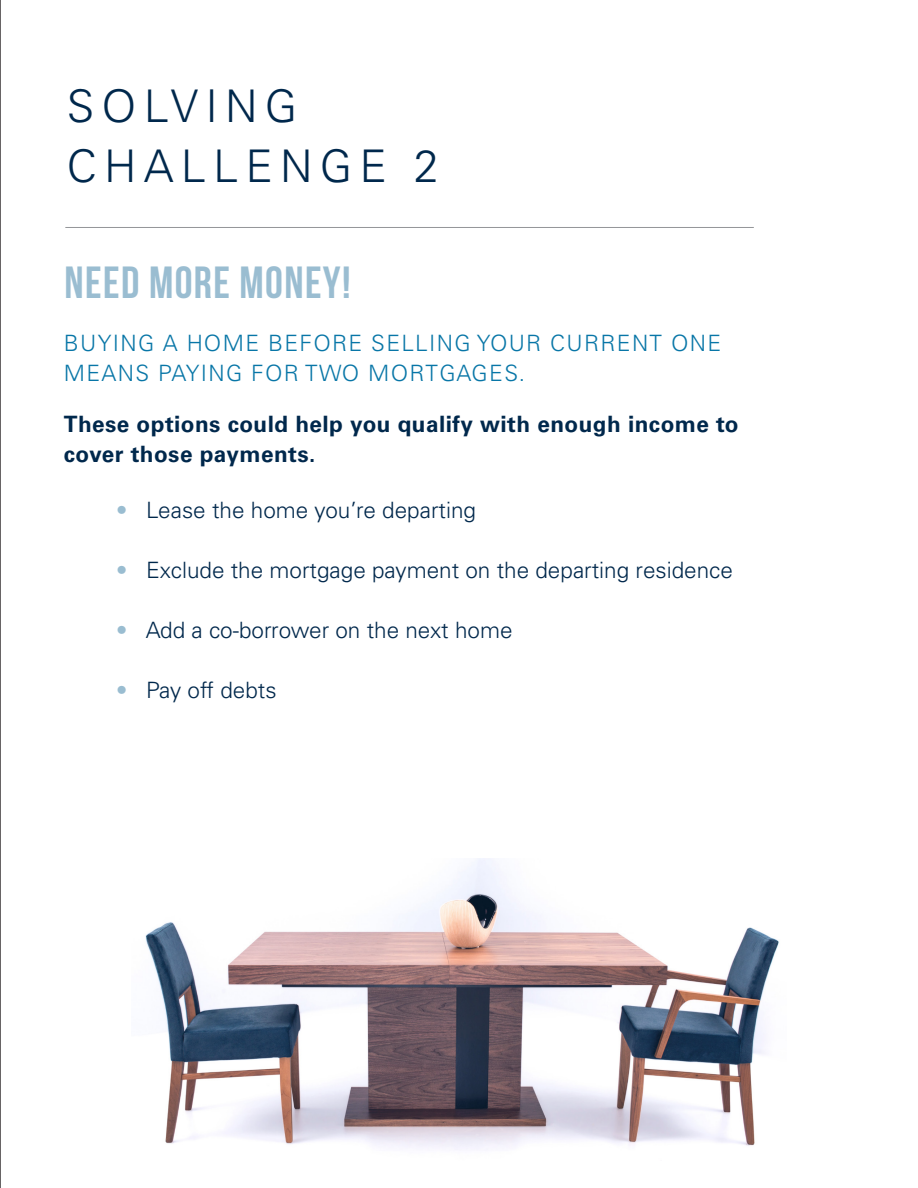
<style>
.page{position:relative;width:918px;height:1188px;background:#fff}
.page>*{position:absolute;margin:0;border:0;box-sizing:border-box;transform-origin:0 0}
.t1{font:300 45px/60px "Univers LT Std";letter-spacing:.16em;color:#00284c}
.t2{font:45px "Bebas Neue";letter-spacing:.03em;color:#9abdd1}
.t3{font:300 22.5px "Univers LT Std";color:#00284c}
.t4{font:700 22.5px/30px "Univers LT Std";letter-spacing:.02em;color:#00284c}
.t5{font:300 22.5px/30px "Univers LT Std";letter-spacing:.06em;color:#0876a7}
.s1{color:#9abdd1}
</style>
<div class="page">
<svg style="left:145px;top:865px;width:634px;height:285px"></svg>
<hr style="left:65px;top:227px;width:689px;height:1px;background:#939598">
<hr style="left:0;top:0;width:1px;height:1188px;background:#231f20">
<p class="t1" style="left:67px;top:76px;width:374px">SOLVING<br>CHALLENGE 2</p>
<p class="t2" style="left:65px;top:258px;width:288px">NEED MORE MONEY!</p>
<p class="t5" style="left:64px;top:328px;width:659px">BUYING A HOME BEFORE SELLING YOUR CURRENT ONE<br>MEANS PAYING FOR TWO MORTGAGES.</p>
<p class="t4" style="left:64px;top:409px;width:676px">These options could help you qualify with enough income to cover those payments.</p>
<p class="t3" style="left:116px;top:496px;width:361px"><span class="s1">•</span> Lease the home you’re departing</p>
<p class="t3" style="left:116px;top:556px;width:618px"><span class="s1">•</span> Exclude the mortgage payment on the departing residence</p>
<p class="t3" style="left:116px;top:616px;width:398px"><span class="s1">•</span> Add a co-borrower on the next home</p>
<p class="t3" style="left:116px;top:676px;width:162px"><span class="s1">•</span> Pay off debts</p>
</div>
